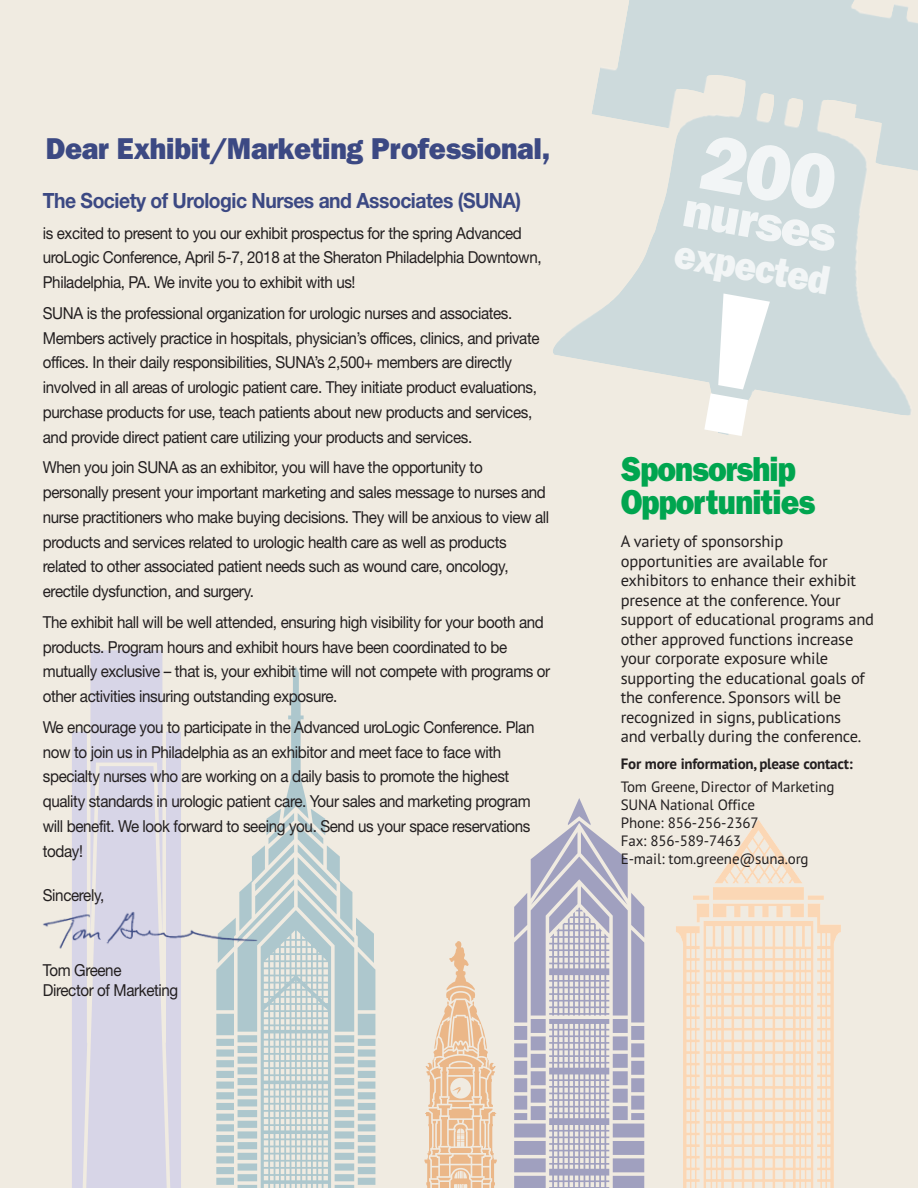
<style>
.page{position:relative;width:918px;height:1188px;background:#f0ebe1}
.page>*{position:absolute;margin:0;border:0;box-sizing:border-box;transform-origin:0 0}
.t1{font:900 49.5px "Franklin Gothic Black S Si";color:rgb(255 255 255/.75)}
.t2{font:900 40.5px "Franklin Gothic Black S Si";color:rgb(255 255 255/.75);scale:.9 1}
.t3{font:900 34.5px/33px "Franklin Gothic Black S Si";letter-spacing:-.03em;color:#00a54f;scale:.9 1}
.t4{font:900 30px "Franklin Gothic Black S Si";letter-spacing:-.01em;color:#3c4983;scale:.95 1}
.t5{font:700 21px "Helvetica Neue LT Std";letter-spacing:-.025em;color:#3c4983;scale:.92 1}
.t6{font:16.5px/24.8px "Helvetica Neue LT Std";letter-spacing:-.025em;color:#231f20;scale:.92 1}
.t7{font:16.5px/19.5px "PT Sans";letter-spacing:-.015em;color:#231f20}
.t8{font:15px/18px "PT Sans";letter-spacing:-.01em;color:#231f20}
.t9{font:700 15px "PT Sans";letter-spacing:-.015em;color:#231f20}
</style>
<div class="page">
<svg style="left:216px;top:667px;width:158px;height:518px"></svg>
<svg style="left:514px;top:798px;width:130px;height:143px"></svg>
<svg style="left:72px;top:650px;width:109px;height:538px;background:#dad8e6"></svg>
<svg style="left:824px;top:924px;width:17px;height:264px"></svg>
<svg style="left:676px;top:820px;width:148px;height:368px"></svg>
<svg style="left:227px;top:941px;width:467px;height:247px"></svg>
<img style="left:43px;top:907px;width:217px;height:49px">
<img style="left:553px;top:0;width:365px;height:415px">
<div style="left:699px;top:134px;width:140px;height:78px;background:#cddadc"></div>
<svg style="left:700px;top:294px;width:70px;height:141px"></svg>
<h3 class="t4" style="left:46px;top:138px;width:532px">Dear Exhibit/Marketing Professional,</h3>
<p class="t5" style="left:43px;top:193px;width:521px">The Society of Urologic Nurses and Associates (SUNA)</p>
<p class="t6" style="left:43px;top:222px;width:544px">is excited to present to you our exhibit prospectus for the spring Advanced uroLogic Conference, April 5-7, 2018 at the Sheraton Philadelphia Downtown,<br>Philadelphia, PA. We invite you to exhibit with us!</p>
<p class="t6" style="left:43px;top:302px;width:542px">SUNA is the professional organization for urologic nurses and associates.<br>Members actively practice in hospitals, physician’s offices, clinics, and private offices. In their daily responsibilities, SUNA’s 2,500+ members are directly involved in all areas of urologic patient care. They initiate product evaluations, purchase products for use, teach patients about new products and services, and provide direct patient care utilizing your products and services.</p>
<p class="t6" style="left:43px;top:457px;width:552px">When you join SUNA as an exhibitor, you will have the opportunity to personally present your important marketing and sales message to nurses and nurse practitioners who make buying decisions. They will be anxious to view all products and services related to urologic health care as well as products related to other associated patient needs such as wound care, oncology, erectile dysfunction, and surgery.</p>
<p class="t6" style="left:43px;top:611px;width:553px">The exhibit hall will be well attended, ensuring high visibility for your booth and products. Program hours and exhibit hours have been coordinated to be mutually exclusive – that is, your exhibit time will not compete with programs or other activities insuring outstanding exposure.</p>
<p class="t6" style="left:43px;top:716px;width:536px">We encourage you to participate in the Advanced uroLogic Conference. Plan now to join us in Philadelphia as an exhibitor and meet face to face with specialty nurses who are working on a daily basis to promote the highest quality standards in urologic patient care. Your sales and marketing program will benefit. We look forward to seeing you. Send us your space reservations today!</p>
<p class="t6" style="left:43px;top:884px;width:68px">Sincerely,</p>
<p class="t6" style="left:43px;top:961px;width:149px;line-height:20.2px">Tom Greene<br>Director of Marketing</p>
<h1 class="t1" style="left:687px;top:192px;width:156px;rotate:10deg">nurses</h1>
<h2 class="t2" style="left:677px;top:239px;width:176px;rotate:10deg">expected</h2>
<h3 class="t3" style="left:621px;top:455px;width:217px">Sponsorship<br>Opportunities</h3>
<p class="t7" style="left:621px;top:531px;width:255px">A variety of sponsorship opportunities are available for exhibitors to enhance their exhibit presence at the conference. Your support of educational programs and other approved functions increase your corporate exposure while supporting the educational goals of the conference. Sponsors will be recognized in signs, publications<br>and verbally during the conference.</p>
<p class="t9" style="left:621px;top:754px;width:233px">For more information, please contact:</p>
<p class="t8" style="left:621px;top:777px;width:215px">Tom Greene, Director of Marketing<br>SUNA National Office<br>Phone: 856-256-2367<br>Fax: 856-589-7463<br>E-mail: tom.greene@suna.org</p>
</div>
